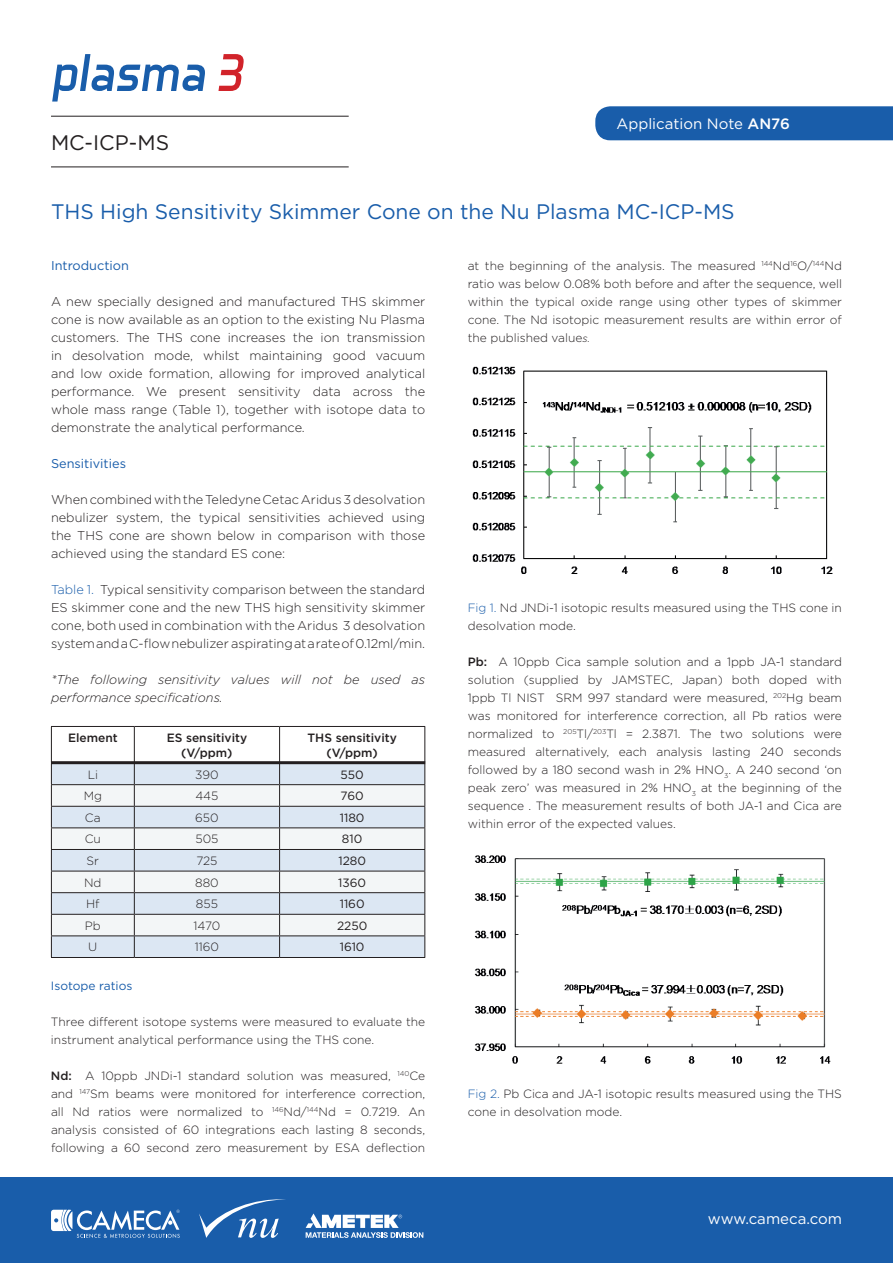
<style>
.page{position:relative;width:893px;height:1263px;background:#fff}
.page>*{position:absolute;margin:0;border:0;box-sizing:border-box;transform-origin:0 0}
.t1{font:italic 54px "Aero Matics";color:#195daa}
.t2{font:21px "Gotham";color:#195daa}
.t3{font:21px "Gotham";color:#231f20}
.t4{font:15px "Gotham";color:#fff}
.t5{font:300 12.75px/18px "Gotham";color:#231f20;text-align:justify}
.t6{font:italic 300 12.75px/18px "Gotham";color:#231f20}
.t7{font:12.75px "Gotham";color:#195daa}
.t8{font:300 12px/18px "Gotham";color:#231f20}
.t9{font:500 12px/15px "Gotham";color:#231f20;text-align:center}
.t10{font:12px "Gotham";color:#231f20}
.t11{font:12px "Gotham";color:#195daa}
.s1{color:#d1232a}
.s2{font-weight:500}
.s3{color:#195daa}
.s4{font-style:italic;font-size:10.5px}
</style>
<div class="page">
<div style="left:0;top:1178px;width:893px;height:85px;background:#195daa"></div>
<div style="left:595px;top:106px;width:298px;height:34px;background:#195daa"></div>
<svg style="left:51px;top:1210px;width:129px;height:28px"></svg>
<svg style="left:199px;top:1199px;width:86px;height:39px"></svg>
<svg style="left:306px;top:1213px;width:117px;height:25px"></svg>
<hr style="left:51px;top:116px;width:298px;height:1px;background:#231f20">
<hr style="left:51px;top:167px;width:298px;height:1px;background:#231f20">
<hr style="left:51px;top:726px;width:83px;height:1px;background:#231f20">
<hr style="left:51px;top:727px;width:1px;height:36px;background:#231f20">
<hr style="left:134px;top:726px;width:146px;height:1px;background:#231f20">
<hr style="left:134px;top:727px;width:1px;height:36px;background:#231f20">
<hr style="left:280px;top:726px;width:145px;height:1px;background:#231f20">
<hr style="left:279px;top:727px;width:1px;height:36px;background:#231f20">
<hr style="left:424px;top:727px;width:1px;height:36px;background:#231f20">
<svg style="left:51px;top:764px;width:374px;height:193px"></svg>
<hr style="left:51px;top:957px;width:83px;height:1px;background:#231f20">
<hr style="left:134px;top:957px;width:146px;height:1px;background:#231f20">
<hr style="left:280px;top:957px;width:145px;height:1px;background:#231f20">
<hr style="left:51px;top:761px;width:374px;height:3px;background:#231f20">
<img style="left:472px;top:366px;width:361px;height:208px">
<img style="left:474px;top:855px;width:357px;height:209px">
<h1 class="t1" style="left:51px;top:41px;width:193px">plasma <span class="s1">3</span></h1>
<h2 class="t3" style="left:51px;top:129px;width:120px">MC-ICP-MS</h2>
<p class="t4" style="left:617px;top:114px;width:175px">Application Note <span class="s2">AN76</span></p>
<h2 class="t2" style="left:51px;top:198px;width:685px">THS High Sensitivity Skimmer Cone on the Nu Plasma MC-ICP-MS</h2>
<p class="t7" style="left:51px;top:257px;width:80px">Introduction</p>
<p class="t5" style="left:51px;top:292px;width:376px">A new specially designed and manufactured THS skimmer cone is now available as an option to the existing Nu Plasma customers. The THS cone increases the ion transmission in desolvation mode, whilst maintaining good vacuum and low oxide formation, allowing for improved analytical performance. We present sensitivity data across the whole mass range (Table 1), together with isotope data to demonstrate the analytical performance.</p>
<p class="t7" style="left:51px;top:455px;width:77px">Sensitivities</p>
<p class="t5" style="left:51px;top:490px;width:376px">When combined with the Teledyne Cetac Aridus 3 desolvation nebulizer system, the typical sensitivities achieved using the THS cone are shown below in comparison with those achieved using the standard ES cone:</p>
<p class="t5" style="left:51px;top:580px;width:376px"><span class="s3">Table 1.</span> Typical sensitivity comparison between the standard ES skimmer cone and the new THS high sensitivity skimmer cone, both used in combination with the Aridus 3 desolvation system and a C-flow nebulizer aspirating at a rate of 0.12ml/min.</p>
<p class="t6" style="left:51px;top:670px;width:376px">*The following sensitivity values will not be used as performance specifications.</p>
<p class="t9" style="left:68px;top:730px;width:51px">Element</p>
<p class="t9" style="left:167px;top:730px;width:82px">ES sensitivity (V/ppm)</p>
<p class="t9" style="left:308px;top:730px;width:91px">THS sensitivity (V/ppm)</p>
<p class="t8" style="left:88px;top:765px;width:12px">Li</p>
<p class="t8" style="left:195px;top:765px;width:25px">390</p>
<p class="t10" style="left:341px;top:767px;width:25px">550</p>
<p class="t8" style="left:84px;top:787px;width:20px">Mg</p>
<p class="t8" style="left:195px;top:787px;width:25px">445</p>
<p class="t10" style="left:341px;top:788px;width:25px">760</p>
<p class="t8" style="left:85px;top:808px;width:17px">Ca</p>
<p class="t8" style="left:195px;top:808px;width:25px">650</p>
<p class="t10" style="left:340px;top:810px;width:26px">1180</p>
<p class="t8" style="left:85px;top:830px;width:18px">Cu</p>
<p class="t8" style="left:195px;top:830px;width:25px">505</p>
<p class="t10" style="left:342px;top:831px;width:22px">810</p>
<p class="t8" style="left:87px;top:851px;width:14px">Sr</p>
<p class="t8" style="left:196px;top:851px;width:23px">725</p>
<p class="t10" style="left:338px;top:853px;width:29px">1280</p>
<p class="t8" style="left:84px;top:873px;width:19px">Nd</p>
<p class="t8" style="left:195px;top:873px;width:25px">880</p>
<p class="t10" style="left:338px;top:875px;width:29px">1360</p>
<p class="t8" style="left:86px;top:895px;width:15px">Hf</p>
<p class="t8" style="left:196px;top:895px;width:24px">855</p>
<p class="t10" style="left:340px;top:896px;width:26px">1160</p>
<p class="t8" style="left:85px;top:916px;width:17px">Pb</p>
<p class="t8" style="left:194px;top:916px;width:28px">1470</p>
<p class="t10" style="left:337px;top:918px;width:32px">2250</p>
<p class="t8" style="left:88px;top:938px;width:11px">U</p>
<p class="t8" style="left:195px;top:938px;width:26px">1160</p>
<p class="t10" style="left:340px;top:939px;width:26px">1610</p>
<p class="t11" style="left:51px;top:978px;width:83px">Isotope ratios</p>
<p class="t8" style="left:51px;top:1012px;width:376px">Three different isotope systems were measured to evaluate the instrument analytical performance using the THS cone.</p>
<p class="t8" style="left:51px;top:1066px;width:376px;text-align:justify"><span class="s2">Nd:</span> A 10ppb JNDi-1 standard solution was measured, <sup>140</sup>Ce and <sup>147</sup>Sm beams were monitored for interference correction, all Nd ratios were normalized to <sup>146</sup>Nd/<sup>144</sup>Nd = 0.7219. An analysis consisted of 60 integrations each lasting 8 seconds, following a 60 second zero measurement by ESA deflection</p>
<p class="t8" style="left:468px;top:256px;width:376px;text-align:justify">at the beginning of the analysis. The measured <sup>144</sup>Nd<sup>16</sup>O/<sup>144</sup>Nd ratio was below 0.08% both before and after the sequence, well within the typical oxide range using other types of skimmer cone. The Nd isotopic measurement results are within error of the published value<span class="s4">s.</span></p>
<p class="t8" style="left:468px;top:598px;width:376px"><span class="s3">Fig 1.</span> Nd JNDi-1 isotopic results measured using the THS cone in desolvation mode.</p>
<p class="t8" style="left:468px;top:652px;width:376px;text-align:justify"><span class="s2">Pb:</span> A 10ppb Cica sample solution and a 1ppb JA-1 standard solution (supplied by JAMSTEC, Japan) both doped with 1ppb Tl NIST SRM 997 standard were measured, <sup>202</sup>Hg beam was monitored for interference correction, all Pb ratios were normalized to <sup>205</sup>Tl/<sup>203</sup>Tl = 2.3871. The two solutions were measured alternatively, each analysis lasting 240 seconds followed by a 180 second wash in 2% HNO<sub>3</sub>. A 240 second ‘on peak zero’ was measured in 2% HNO<sub>3</sub> at the beginning of the sequence . The measurement results of both JA-1 and Cica are within error of the expected values.</p>
<p class="t8" style="left:468px;top:1084px;width:376px"><span class="s3">Fig 2.</span> Pb Cica and JA-1 isotopic results measured using the THS cone in desolvation mode.</p>
<p class="t4" style="left:708px;top:1209px;width:135px">www.cameca.com</p>
</div>
